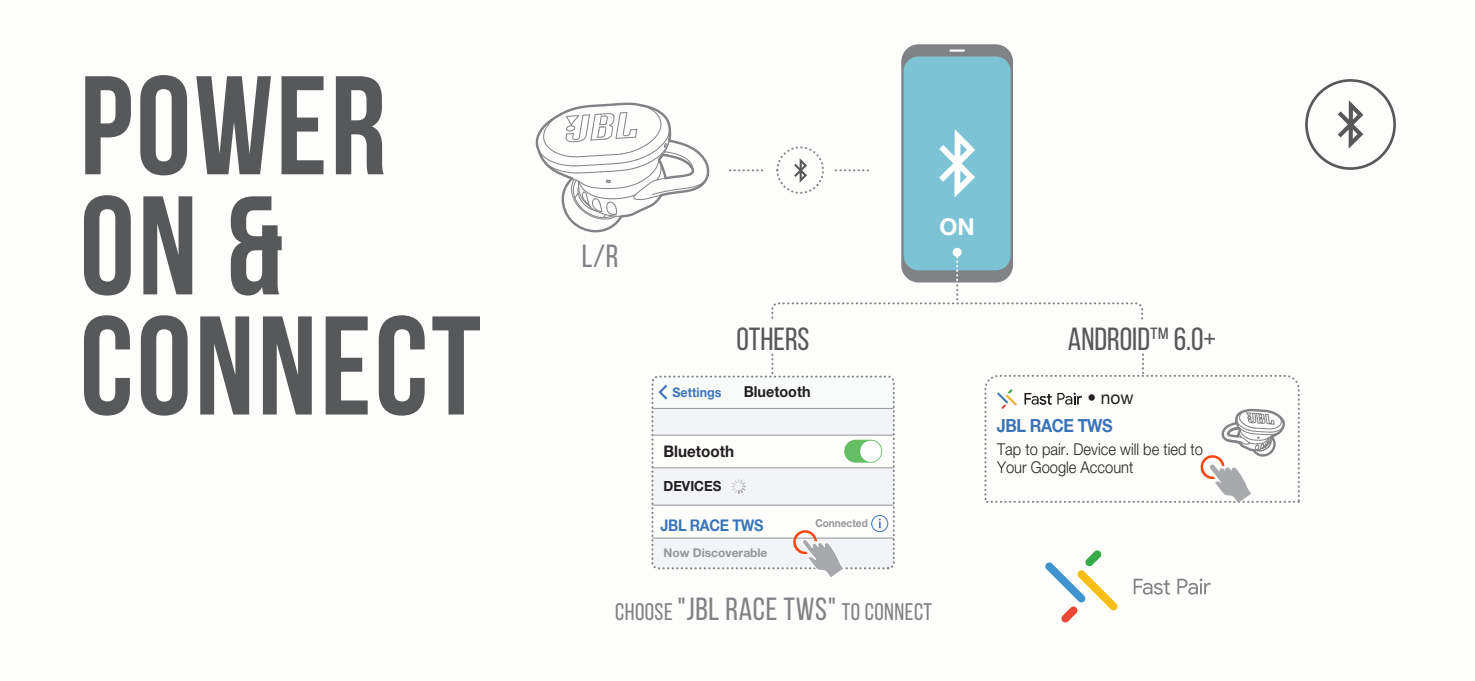
<style>
.page{position:relative;width:1475px;height:681px;background:#fff}
.page>*{position:absolute;margin:0;border:0;box-sizing:border-box;transform-origin:0 0}
.t1{font:700 140px/120px "Bebas Neue";letter-spacing:.02em;color:#57585a}
.t2{font:32px "Bebas Neue";color:#57585a}
.t3{font:32px "Bebas Neue";color:#808285}
.t4{font:24px "Bebas Neue";letter-spacing:.02em;color:#808285}
.t5{font:700 23.2px "Helvetica Neue LT Std";color:#fff}
.t6{font:18.4px "Helvetica Neue LT Std";color:#231f20;scale:.95 1}
.t7{font:700 18px "Helvetica Neue LT Com";letter-spacing:-.025em;color:#3973b9;scale:.9 1}
.t8{font:300 16.4px/18.4px "Helvetica Neue LT Std";color:#231f20;scale:.9 1}
.t9{font:700 16px "Helvetica Neue LT Com";letter-spacing:-.025em;color:#3973b9;scale:.9 1}
.t10{font:700 16px "Helvetica Neue LT Std";color:#231f20;scale:.95 1}
.t11{font:700 15.2px "Helvetica Neue LT Std";color:#231f20;scale:.95 1}
.t12{font:700 14px "Helvetica Neue LT Std";color:#231f20;scale:.95 1}
.t13{font:700 13.2px "Helvetica Neue LT Std";color:#3973b9;scale:.95 1}
.t14{font:700 12px "Helvetica Neue LT Std";color:#939598}
.t15{font:700 10.8px "Helvetica Neue LT Std";color:#939598;scale:.92 1}
.s1{font-size:32px}
</style>
<div class="page">
<div style="left:0;top:0;width:1474px;height:680px;background:#fdfefb"></div>
<svg style="left:535px;top:102px;width:175px;height:131px"></svg>
<div style="left:901px;top:44px;width:111px;height:238px;background:#808285;border-radius:17px"></div>
<hr style="left:949px;top:49px;width:15px;height:3px;background:#fff">
<div style="left:903px;top:56px;width:107px;height:214px;background:#7dc3d6;border-radius:15px"></div>
<svg style="left:939px;top:129px;width:36px;height:68px"></svg>
<svg style="left:794px;top:158px;width:13px;height:25px"></svg>
<div style="left:776px;top:146px;width:47px;height:48px;border:2px dashed #808285;border-radius:50%"></div>
<svg style="left:835px;top:169px;width:34px;height:2px"></svg>
<svg style="left:729px;top:169px;width:34px;height:2px"></svg>
<div style="left:952px;top:248px;width:9px;height:9px;background:#fff;border-radius:50%"></div>
<svg style="left:1142px;top:354px;width:1px;height:19px"></svg>
<svg style="left:771px;top:353px;width:2px;height:20px"></svg>
<svg style="left:771px;top:252px;width:372px;height:68px"></svg>
<div style="left:652px;top:376px;width:241px;height:32px;background:#f9fbfb"></div>
<div style="left:652px;top:408px;width:241px;height:27px;background:#f3f4f7"></div>
<div style="left:652px;top:467px;width:241px;height:38px;background:#f3f4f7"></div>
<div style="left:652px;top:538px;width:241px;height:29px;background:#f3f4f7"></div>
<hr style="left:652px;top:407px;width:241px;height:2px;background:#939598">
<hr style="left:652px;top:434px;width:241px;height:1px;background:#939598">
<hr style="left:652px;top:467px;width:241px;height:1px;background:#939598">
<hr style="left:652px;top:504px;width:241px;height:1px;background:#939598">
<hr style="left:652px;top:537px;width:241px;height:1px;background:#939598">
<svg style="left:658px;top:384px;width:9px;height:15px"></svg>
<svg style="left:731px;top:479px;width:15px;height:14px"></svg>
<svg style="left:878px;top:518px;width:3px;height:10px"></svg>
<div style="left:844px;top:439px;width:38px;height:23px;background:#64be63;border-radius:11px"></div>
<div style="left:860px;top:440px;width:21px;height:21px;background:#fff;border-radius:50%"></div>
<div style="left:871px;top:515px;width:17px;height:17px;border:1px solid #3973b9;border-radius:50%"></div>
<div style="left:651px;top:375px;width:243px;height:194px;border:2px dashed #808285;border-radius:6px"></div>
<svg style="left:984px;top:373px;width:316px;height:130px"></svg>
<svg style="left:996px;top:389px;width:20px;height:20px"></svg>
<svg style="left:1057px;top:392px;width:24px;height:12px"></svg>
<svg style="left:1024px;top:393px;width:27px;height:12px"></svg>
<svg style="left:790px;top:530px;width:54px;height:47px"></svg>
<svg style="left:1197px;top:407px;width:89px;height:95px"></svg>
<svg style="left:1305px;top:79px;width:90px;height:91px"></svg>
<svg style="left:1133px;top:578px;width:36px;height:16px"></svg>
<svg style="left:1177px;top:578px;width:33px;height:16px"></svg>
<svg style="left:1045px;top:550px;width:72px;height:72px"></svg>
<p class="t1" style="left:80px;top:64px;width:403px">POWER<br>ON &amp;<br>CONNECT</p>
<p class="t3" style="left:581px;top:238px;width:38px">L/R</p>
<p class="t5" style="left:939px;top:212px;width:37px">ON</p>
<p class="t2" style="left:736px;top:321px;width:75px">OTHERS</p>
<p class="t2" style="left:1067px;top:321px;width:150px">ANDROID™ 6.0+</p>
<p class="t13" style="left:672px;top:383px;width:53px">Settings</p>
<p class="t11" style="left:743px;top:382px;width:72px">Bluetooth</p>
<p class="t10" style="left:663px;top:441px;width:76px">Bluetooth</p>
<p class="t12" style="left:663px;top:477px;width:62px">DEVICES</p>
<p class="t9" style="left:660px;top:515px;width:116px">JBL RACE TWS</p>
<p class="t15" style="left:815px;top:516px;width:58px">Connected</p>
<p class="t14" style="left:663px;top:545px;width:105px">Now Discoverable</p>
<p class="t6" style="left:1087px;top:386px;width:50px">• now</p>
<p class="t7" style="left:996px;top:414px;width:130px">JBL RACE TWS</p>
<p class="t8" style="left:996px;top:439px;width:230px">Tap to pair. Device will be tied to<br>Your Google Account</p>
<p class="t4" style="left:615px;top:598px;width:318px">CHOOSE <span class="s1">"JBL RACE TWS"</span> TO CONNECT</p>
</div>
